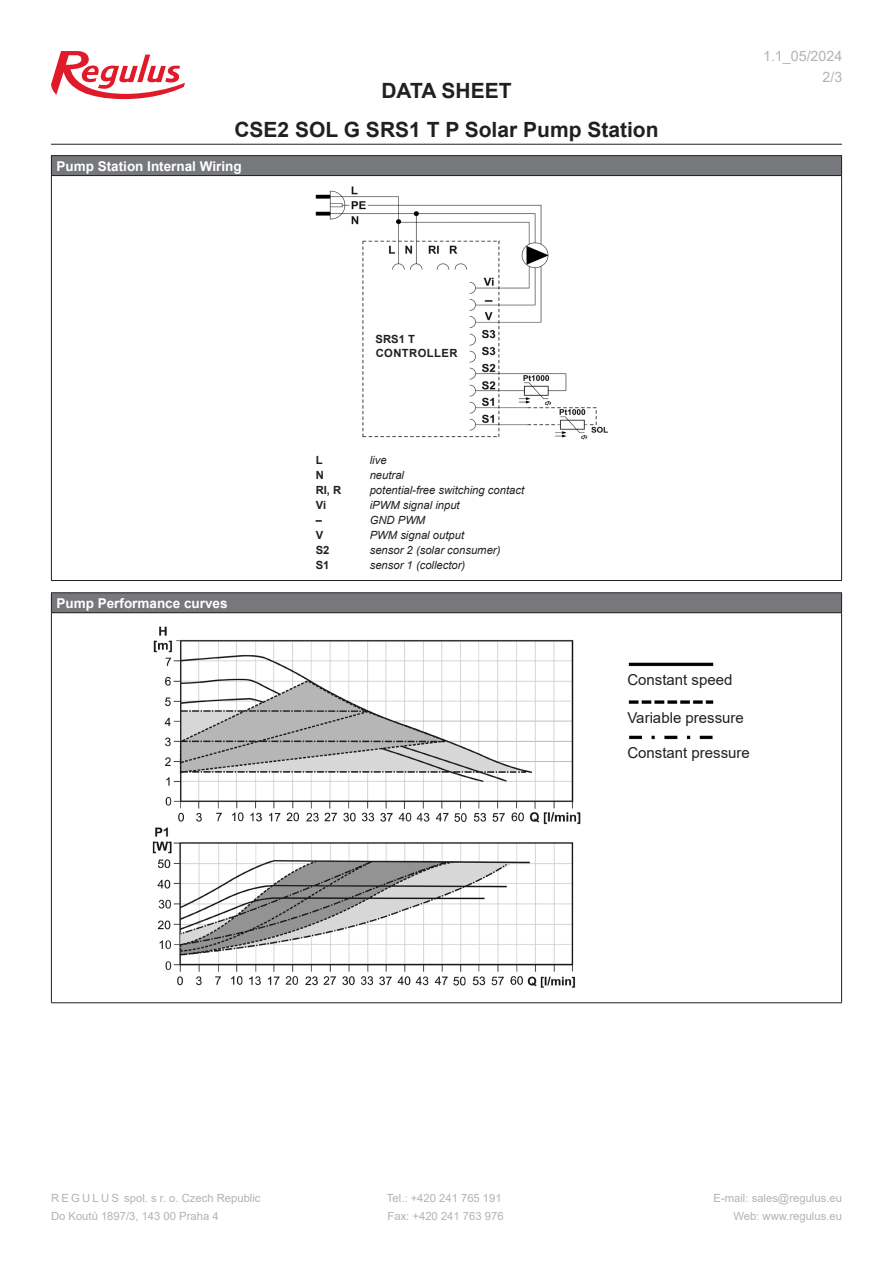
<style>
.page{position:relative;width:893px;height:1263px;background:#fff}
.page>*{position:absolute;margin:0;border:0;box-sizing:border-box;transform-origin:0 0}
.t1{font:700 21px/39.3px "Arial";color:#231f20;text-align:center}
.Text{font:15px "Arial";color:#231f20}
.t2{font:14.25px "Arial";color:#b2b3b7}
.t3{font:700 13.5px "Arial";color:#fff}
.t4{font:11.25px "Arial";color:#b2b3b7}
.Text-2{font:italic 11.25px "Arial";color:#231f20}
.Text-3{font:700 11.25px "Arial";letter-spacing:.035em;color:#231f20}
</style>
<div class="page">
<svg style="left:51px;top:51px;width:134px;height:48px"></svg>
<hr style="left:51px;top:144px;width:791px;height:1px;background:#231f20">
<div style="left:51px;top:156px;width:791px;height:20px;background:#76787b"></div>
<svg style="left:841px;top:156px;width:1px;height:19px"></svg>
<hr style="left:51px;top:155px;width:791px;height:1px;background:#231f20">
<svg style="left:51px;top:156px;width:1px;height:19px"></svg>
<hr style="left:51px;top:175px;width:791px;height:1px;background:#231f20">
<hr style="left:51px;top:176px;width:1px;height:404px;background:#231f20">
<hr style="left:51px;top:580px;width:791px;height:1px;background:#231f20">
<hr style="left:841px;top:176px;width:1px;height:404px;background:#231f20">
<img style="left:315px;top:186px;width:293px;height:254px">
<div style="left:371px;top:330px;width:94px;height:31px;background:#fff"></div>
<div style="left:51px;top:593px;width:791px;height:20px;background:#76787b"></div>
<svg style="left:841px;top:593px;width:1px;height:19px"></svg>
<hr style="left:51px;top:592px;width:791px;height:1px;background:#231f20">
<svg style="left:51px;top:593px;width:1px;height:19px"></svg>
<hr style="left:51px;top:612px;width:791px;height:1px;background:#231f20">
<hr style="left:51px;top:613px;width:1px;height:389px;background:#231f20">
<hr style="left:51px;top:1002px;width:791px;height:1px;background:#231f20">
<hr style="left:841px;top:613px;width:1px;height:389px;background:#231f20">
<img style="left:152px;top:626px;width:562px;height:362px">
<div style="left:625px;top:674px;width:149px;height:22px;background:#fff"></div>
<div style="left:625px;top:712px;width:149px;height:18px;background:#fff"></div>
<div style="left:625px;top:747px;width:149px;height:18px;background:#fff"></div>
<h1 class="t1" style="left:234px;top:71px;width:426px">DATA SHEET<br>CSE2 SOL G SRS1 T P Solar Pump Station</h1>
<p class="t3" style="left:57px;top:156px;width:187px">Pump Station Internal Wiring</p>
<p class="t2" style="left:763px;top:47px;width:81px">1.1_05/2024</p>
<p class="t2" style="left:822px;top:68px;width:21px">2/3</p>
<p class="t3" style="left:57px;top:593px;width:173px">Pump Performance curves</p>
<p class="Text-3" style="left:376px;top:331px;width:41px">SRS1 T</p>
<p class="Text-3" style="left:376px;top:345px;width:83px">CONTROLLER</p>
<p class="Text-3" style="left:316px;top:452px;width:8px">L</p>
<p class="Text-2" style="left:370px;top:453px;width:18px">live</p>
<p class="Text-3" style="left:316px;top:467px;width:10px">N</p>
<p class="Text-2" style="left:370px;top:468px;width:36px">neutral</p>
<p class="Text-3" style="left:316px;top:482px;width:27px">RI, R</p>
<p class="Text-2" style="left:370px;top:483px;width:156px">potential-free switching contact</p>
<p class="Text-3" style="left:316px;top:497px;width:12px">Vi</p>
<p class="Text-2" style="left:370px;top:498px;width:92px">iPWM signal input</p>
<p class="Text-3" style="left:316px;top:512px;width:8px">–</p>
<p class="Text-2" style="left:370px;top:513px;width:57px">GND PWM</p>
<p class="Text-3" style="left:316px;top:527px;width:9px">V</p>
<p class="Text-2" style="left:370px;top:528px;width:96px">PWM signal output</p>
<p class="Text-3" style="left:316px;top:542px;width:15px">S2</p>
<p class="Text-2" style="left:370px;top:543px;width:132px">sensor 2 (solar consumer)</p>
<p class="Text-3" style="left:316px;top:557px;width:15px">S1</p>
<p class="Text-2" style="left:370px;top:558px;width:97px">sensor 1 (collector)</p>
<p class="Text" style="left:627px;top:670px;width:107px">Constant speed</p>
<p class="Text" style="left:627px;top:707px;width:118px">Variable pressure</p>
<p class="Text" style="left:627px;top:742px;width:124px">Constant pressure</p>
<p class="t4" style="left:51px;top:1190px;width:211px">R E G U L U S spol. s r. o. Czech Republic</p>
<p class="t4" style="left:387px;top:1190px;width:116px">Tel.: +420 241 765 191</p>
<p class="t4" style="left:714px;top:1190px;width:130px">E-mail: sales@regulus.eu</p>
<p class="t4" style="left:51px;top:1209px;width:169px">Do Koutů 1897/3, 143 00 Praha 4</p>
<p class="t4" style="left:388px;top:1209px;width:118px">Fax: +420 241 763 976</p>
<p class="t4" style="left:733px;top:1209px;width:110px">Web: www.regulus.eu</p>
</div>
